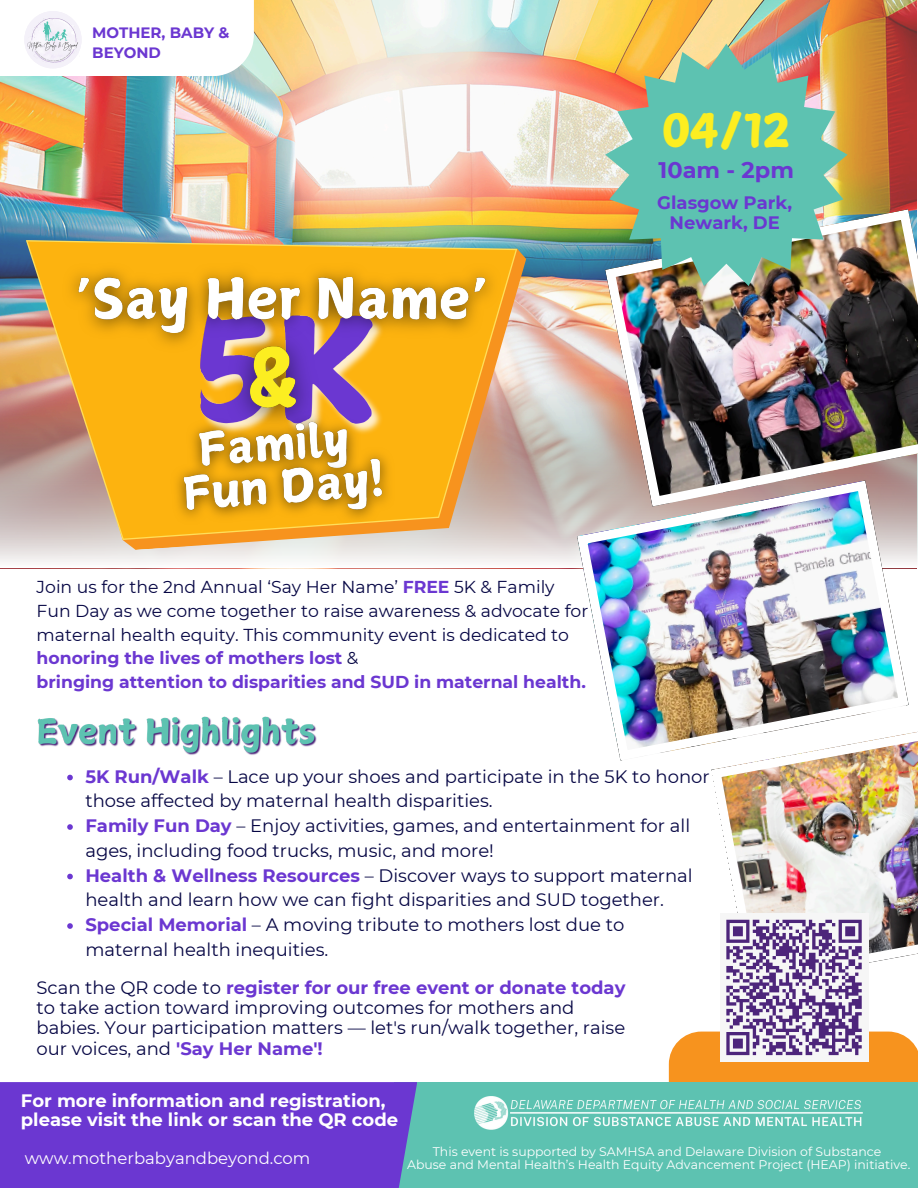
<style>
.page{position:relative;width:918px;height:1188px;background:#fff}
.page>*{position:absolute;margin:0;border:0;box-sizing:border-box;transform-origin:0 0}
.t1{font:45px "Canva Surname Fu";color:#fcee21}
.t2{font:700 22.5px "Montserrat";color:#6b37d1}
.t3{font:18px/24.8px "Montserrat";color:#060644}
.t4{font:700 18px/19.2px "Montserrat";color:#fff}
.t5{font:700 18px/19.2px "Montserrat";color:#6b37d1;text-align:center}
.t6{font:17.25px/23.7px "Montserrat";color:#060644}
.t7{font:700 17.25px "Montserrat";color:#6b37d1}
.t8{font:16.5px "Montserrat";color:#fff}
.t9{font:700 15px/20.2px "Montserrat";color:#6b37d1}
.t10{font:12.45px "Montserrat";color:#fff}
.s1{font-weight:700;color:#6b37d1}
</style>
<div class="page">
<img style="left:0;top:0;width:917px;height:382px">
<svg style="left:0;top:382px;width:918px;height:180px;background:#d3c7c3"></svg>
<img style="left:605px;top:209px;width:313px;height:297px">
<img style="left:577px;top:481px;width:332px;height:279px">
<svg style="left:40px;top:249px;width:486px;height:301px;background:#ddccbe"></svg>
<svg style="left:26px;top:240px;width:491px;height:300px;background:#e1ac51"></svg>
<img style="left:711px;top:719px;width:207px;height:199px">
<div style="left:0;top:0;width:254px;height:76px;background:#fff"></div>
<img style="left:605px;top:44px;width:243px;height:242px">
<div style="left:394px;top:1082px;width:524px;height:106px;background:#5dc2b1"></div>
<div style="left:0;top:1082px;width:417px;height:106px;background:#6b37d1"></div>
<svg style="left:34px;top:11px;width:38px;height:8px"></svg>
<img style="left:24px;top:19px;width:58px;height:49px">
<div style="left:720px;top:913px;width:148px;height:149px;background:#f6f6f6"></div>
<svg style="left:669px;top:918px;width:249px;height:164px"></svg>
<img style="left:475px;top:1096px;width:388px;height:34px">
<img style="left:192px;top:360px;width:197px;height:36px">
<img style="left:215px;top:360px;width:116px;height:36px">
<img style="left:158px;top:396px;width:248px;height:150px">
<img style="left:54px;top:253px;width:456px;height:107px">
<svg style="left:67px;top:775px;width:6px;height:5px"></svg>
<svg style="left:67px;top:824px;width:6px;height:6px"></svg>
<svg style="left:67px;top:874px;width:6px;height:5px"></svg>
<svg style="left:67px;top:923px;width:6px;height:6px"></svg>
<img style="left:37px;top:716px;width:280px;height:39px">
<p class="t9" style="left:92px;top:23px;width:139px">MOTHER, BABY &amp;<br>BEYOND</p>
<h3 class="t1" style="left:663px;top:108px;width:128px">04/12</h3>
<h5 class="t2" style="left:659px;top:157px;width:137px">10am - 2pm</h5>
<h6 class="t5" style="left:657px;top:193px;width:136px">Glasgow Park,<br>Newark, DE</h6>
<p class="t6" style="left:37px;top:575px;width:553px">Join us for the 2nd Annual ‘Say Her Name’ <span class="s1">FREE</span> 5K &amp; Family Fun Day as we come together to raise awareness &amp; advocate for maternal health equity. This community event is dedicated to <span class="s1">honoring the lives of mothers lost</span> &amp;</p>
<p class="t7" style="left:37px;top:671px;width:551px">bringing attention to disparities and SUD in maternal health.</p>
<p class="t3" style="left:85px;top:764px;width:626px"><span class="s1">5K Run/Walk</span> – Lace up your shoes and participate in the 5K to honor those affected by maternal health disparities.</p>
<p class="t3" style="left:85px;top:813px;width:606px"><span class="s1">Family Fun Day</span> – Enjoy activities, games, and entertainment for all ages, including food trucks, music, and more!</p>
<p class="t3" style="left:85px;top:863px;width:609px"><span class="s1">Health &amp; Wellness Resources</span> – Discover ways to support maternal health and learn how we can fight disparities and SUD together.</p>
<p class="t3" style="left:85px;top:912px;width:540px"><span class="s1">Special Memorial</span> – A moving tribute to mothers lost due to maternal health inequities.</p>
<p class="t3" style="left:37px;top:977px;width:590px;line-height:20.2px">Scan the QR code to <span class="s1">register for our free event or donate today </span>to take action toward improving outcomes for mothers and babies. Your participation matters — let's run/walk together, raise our voices, and <span class="s1">'Say Her Name'!</span></p>
<h6 class="t4" style="left:21px;top:1091px;width:379px">For more information and registration, please visit the link or scan the QR code</h6>
<p class="t8" style="left:25px;top:1148px;width:287px">www.motherbabyandbeyond.com</p>
<p class="t10" style="left:433px;top:1144px;width:450px">This event is supported by SAMHSA and Delaware Division of Substance</p>
<p class="t10" style="left:407px;top:1157px;width:505px">Abuse and Mental Health’s Health Equity Advancement Project (HEAP) initiative.</p>
</div>
